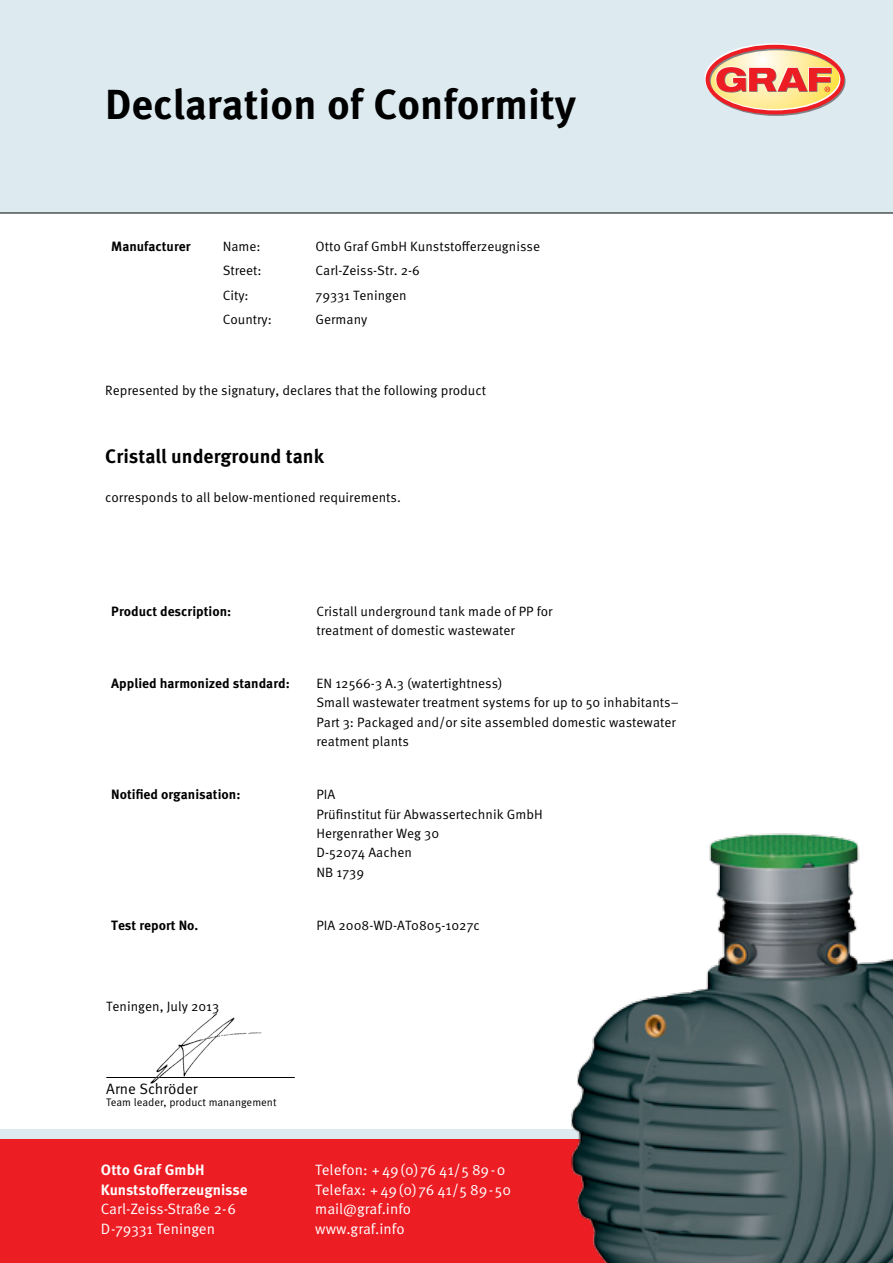
<style>
.page{position:relative;width:893px;height:1263px;background:#fff}
.page>*{position:absolute;margin:0;border:0;box-sizing:border-box;transform-origin:0 0}
.t1{font:700 42px "Meta Pro";color:#000}
.t2{font:700 19.5px "Meta Pro";color:#000}
.t3{font:15px/19.5px "Meta Pro";color:#fff}
.t4{font:700 15px/19.5px "Meta Pro";color:#fff}
.t5{font:15px "Meta Pro";color:#000}
.t6{font:13.5px/19.5px "Meta Pro";color:#000}
.t7{font:700 13.5px "Meta Pro";color:#000}
.t8{font:10.95px "Meta Pro";color:#000}
</style>
<div class="page">
<div style="left:0;top:1129px;width:893px;height:134px;background:#ddebf1"></div>
<div style="left:0;top:0;width:893px;height:213px;background:#ddebf1"></div>
<div style="left:0;top:1140px;width:893px;height:123px;background:#ed1d24"></div>
<svg style="left:708px;top:47px;width:134px;height:65px;background:#eda789"></svg>
<hr style="left:0;top:213px;width:893px;height:1px;background:#000">
<img style="left:564px;top:833px;width:329px;height:430px">
<hr style="left:106px;top:1077px;width:189px;height:1px;background:#000">
<img style="left:150px;top:1013px;width:112px;height:71px">
<h1 class="t1" style="left:105px;top:78px;width:472px">Declaration of Conformity</h1>
<p class="t7" style="left:111px;top:238px;width:81px">Manufacturer</p>
<p class="t6" style="left:223px;top:236px;width:39px">Name:</p>
<p class="t6" style="left:316px;top:236px;width:226px">Otto Graf GmbH Kunststofferzeugnisse</p>
<p class="t6" style="left:223px;top:261px;width:41px">Street:</p>
<p class="t6" style="left:316px;top:261px;width:106px">Carl-Zeiss-Str. 2-6</p>
<p class="t6" style="left:223px;top:285px;width:28px">City:</p>
<p class="t6" style="left:316px;top:285px;width:93px">79331 Teningen</p>
<p class="t6" style="left:223px;top:310px;width:51px">Country:</p>
<p class="t6" style="left:316px;top:310px;width:53px">Germany</p>
<p class="t6" style="left:105px;top:381px;width:382px">Represented by the signatury, declares that the following product</p>
<h2 class="t2" style="left:105px;top:444px;width:220px">Cristall underground tank</h2>
<p class="t6" style="left:105px;top:488px;width:297px">corresponds to all below-mentioned requirements.</p>
<p class="t7" style="left:111px;top:602px;width:122px">Product description:</p>
<p class="t6" style="left:316px;top:601px;width:238px">Cristall underground tank made of PP for treatment of domestic wastewater</p>
<p class="t7" style="left:111px;top:674px;width:180px">Applied harmonized standard:</p>
<p class="t6" style="left:316px;top:673px;width:364px">EN 12566-3 A.3 (watertightness)<br>Small wastewater treatment systems for up to 50 inhabitants– Part 3: Packaged and/or site assembled domestic wastewater reatment plants</p>
<p class="t7" style="left:111px;top:786px;width:131px">Notified organisation:</p>
<p class="t6" style="left:316px;top:785px;width:228px">PIA<br>Prüfinstitut für Abwassertechnik GmbH<br>Hergenrather Weg 30<br>D-52074 Aachen<br>NB 1739</p>
<p class="t7" style="left:111px;top:916px;width:89px">Test report No.</p>
<p class="t6" style="left:316px;top:915px;width:165px">PIA 2008-WD-AT0805-1027c</p>
<p class="t6" style="left:106px;top:997px;width:114px">Teningen, July 2013</p>
<p class="t5" style="left:106px;top:1080px;width:93px">Arne Schröder</p>
<p class="t8" style="left:106px;top:1096px;width:172px">Team leader, product manangement</p>
<p class="t4" style="left:101px;top:1160px;width:148px">Otto Graf GmbH<br>Kunststofferzeugnisse</p>
<p class="t3" style="left:101px;top:1199px;width:136px">Carl-Zeiss-Straße 2-6<br>D-79331 Teningen</p>
<p class="t3" style="left:315px;top:1160px;width:197px">Telefon: + 49(0)76 41/5 89-0<br>Telefax: + 49(0)76 41/5 89-50 mail@graf.info<br>www.graf.info</p>
</div>
